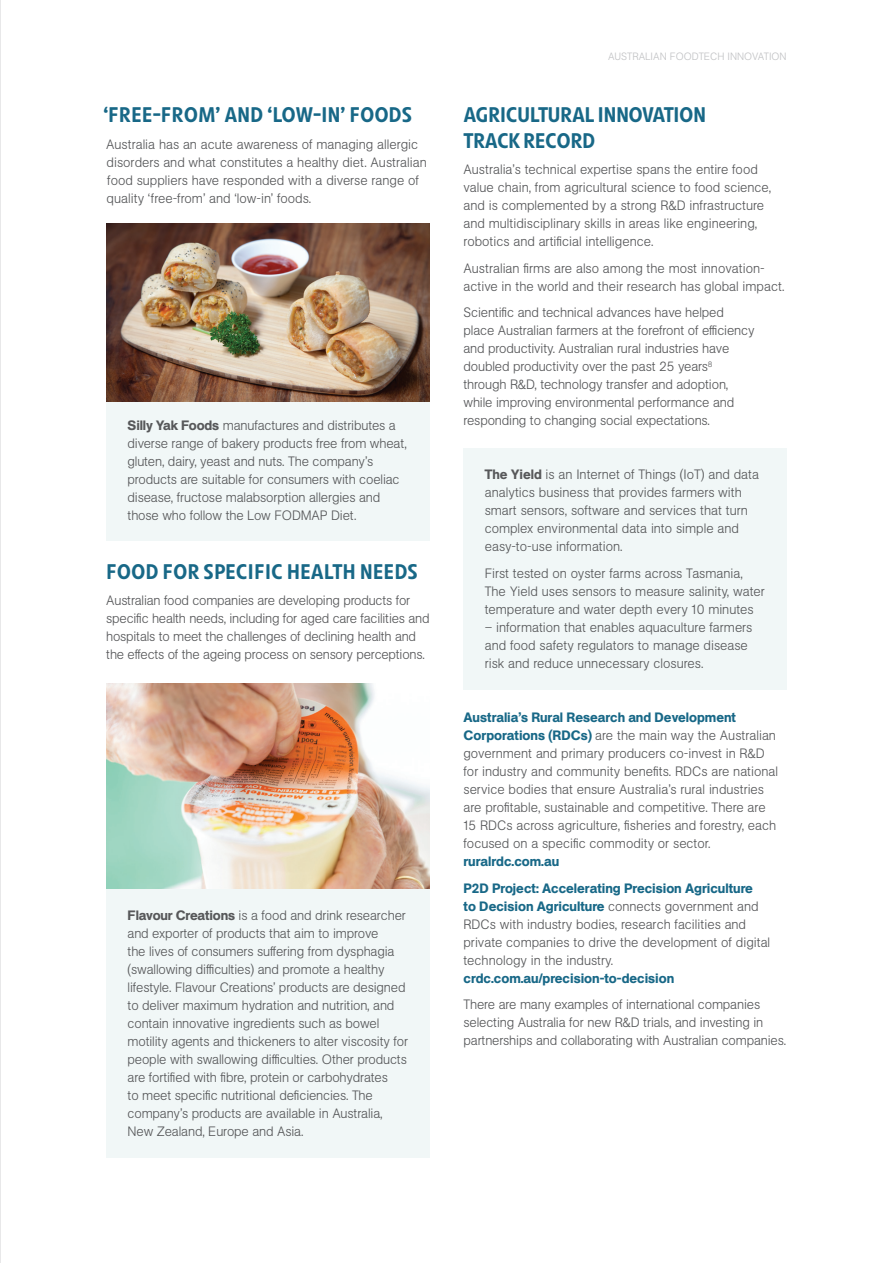
<style>
.page{position:relative;width:893px;height:1263px;background:#fff}
.page>*{position:absolute;margin:0;border:0;box-sizing:border-box;transform-origin:0 0}
.t1{font:500 21px/25.5px "Unlimited Pro";letter-spacing:.02em;color:#186887}
.t2{font:300 13.5px/18px "Unlimited Sans";letter-spacing:-.01em;color:#57585a}
.t3{font:500 13.5px/26.5px "Unlimited Sans";color:#186887}
.t4{font:300 10.5px "Unlimited Sans";color:#c1c2c4}
.s1{font-weight:500}
.s2{font-weight:500;color:#186887}
</style>
<div class="page">
<div style="left:106px;top:398px;width:323px;height:143px;background:#f1f7f7"></div>
<div style="left:106px;top:889px;width:323px;height:268px;background:#f1f7f7"></div>
<img style="left:106px;top:683px;width:323px;height:206px">
<img style="left:106px;top:224px;width:323px;height:177px">
<div style="left:463px;top:448px;width:324px;height:241px;background:#f1f7f7"></div>
<hr style="left:0;top:0;width:1px;height:1263px;background:#d1d2d4">
<h1 class="t1" style="left:103px;top:101px;width:310px">‘FREE-FROM’ AND ‘LOW-IN’ FOODS</h1>
<p class="t2" style="left:106px;top:135px;width:322px">Australia has an acute awareness of managing allergic disorders and what constitutes a healthy diet. Australian food suppliers have responded with a diverse range of quality ‘free-from’ and ‘low-in’ foods.</p>
<p class="t2" style="left:128px;top:416px;width:281px"><span class="s1">Silly Yak Foods</span> manufactures and distributes a diverse range of bakery products free from wheat, gluten, dairy, yeast and nuts. The company’s products are suitable for consumers with coeliac disease, fructose malabsorption allergies and those who follow the Low FODMAP Diet.</p>
<h1 class="t1" style="left:107px;top:558px;width:313px">FOOD FOR SPECIFIC HEALTH NEEDS</h1>
<p class="t2" style="left:106px;top:591px;width:325px">Australian food companies are developing products for specific health needs, including for aged care facilities and hospitals to meet the challenges of declining health and the effects of the ageing process on sensory perceptions.</p>
<p class="t2" style="left:128px;top:906px;width:282px"><span class="s1">Flavour Creations</span> is a food and drink researcher and exporter of products that aim to improve<br>the lives of consumers suffering from dysphagia (swallowing difficulties) and promote a healthy lifestyle. Flavour Creations’ products are designed to deliver maximum hydration and nutrition, and contain innovative ingredients such as bowel motility agents and thickeners to alter viscosity for people with swallowing difficulties. Other products are fortified with fibre, protein or carbohydrates<br>to meet specific nutritional deficiencies. The company’s products are available in Australia, New Zealand, Europe and Asia.</p>
<p class="t4" style="left:608px;top:49px;width:180px">AUSTRALIAN FOODTECH INNOVATION</p>
<h1 class="t1" style="left:464px;top:101px;width:244px">AGRICULTURAL INNOVATION<br>TRACK RECORD</h1>
<p class="t2" style="left:463px;top:160px;width:309px">Australia’s technical expertise spans the entire food value chain, from agricultural science to food science, and is complemented by a strong R&amp;D infrastructure and multidisciplinary skills in areas like engineering, robotics and artificial intelligence.</p>
<p class="t2" style="left:463px;top:259px;width:323px">Australian firms are also among the most innovation&shy;active in the world and their research has global impact.</p>
<p class="t2" style="left:463px;top:303px;width:292px">Scientific and technical advances have helped place Australian farmers at the forefront of efficiency and productivity. Australian rural industries have doubled productivity over the past 25 years<sup>8 </sup>through R&amp;D, technology transfer and adoption, while improving environmental performance and responding to changing social expectations.</p>
<p class="t2" style="left:485px;top:465px;width:276px"><span class="s1">The Yield</span> is an Internet of Things (IoT) and data analytics business that provides farmers with smart sensors, software and services that turn complex environmental data into simple and easy-to-use information.</p>
<p class="t2" style="left:485px;top:564px;width:282px">First tested on oyster farms across Tasmania,<br>The Yield uses sensors to measure salinity, water temperature and water depth every 10 minutes</p>
<p class="t2" style="left:485px;top:618px;width:269px">– information that enables aquaculture farmers and food safety regulators to manage disease risk and reduce unnecessary closures.</p>
<p class="t2" style="left:463px;top:708px;width:316px"><span class="s2">Australia’s Rural Research and Development Corporations (RDCs)</span> are the main way the Australian government and primary producers co-invest in R&amp;D for industry and community benefits. RDCs are national service bodies that ensure Australia’s rural industries are profitable, sustainable and competitive. There are 15 RDCs across agriculture, fisheries and forestry, each focused on a specific commodity or sector.</p>
<p class="t3" style="left:463px;top:848px;width:291px">ruralrdc.com.au<br>P2D Project: Accelerating Precision Agriculture</p>
<p class="t2" style="left:463px;top:896px;width:308px"><span class="s2">to Decision Agriculture</span> connects government and RDCs with industry bodies, research facilities and private companies to drive the development of digital technology in the industry.</p>
<p class="t3" style="left:463px;top:964px;width:212px">crdc.com.au/precision-to-decision</p>
<p class="t2" style="left:463px;top:995px;width:324px">There are many examples of international companies selecting Australia for new R&amp;D trials, and investing in partnerships and collaborating with Australian companies.</p>
</div>
